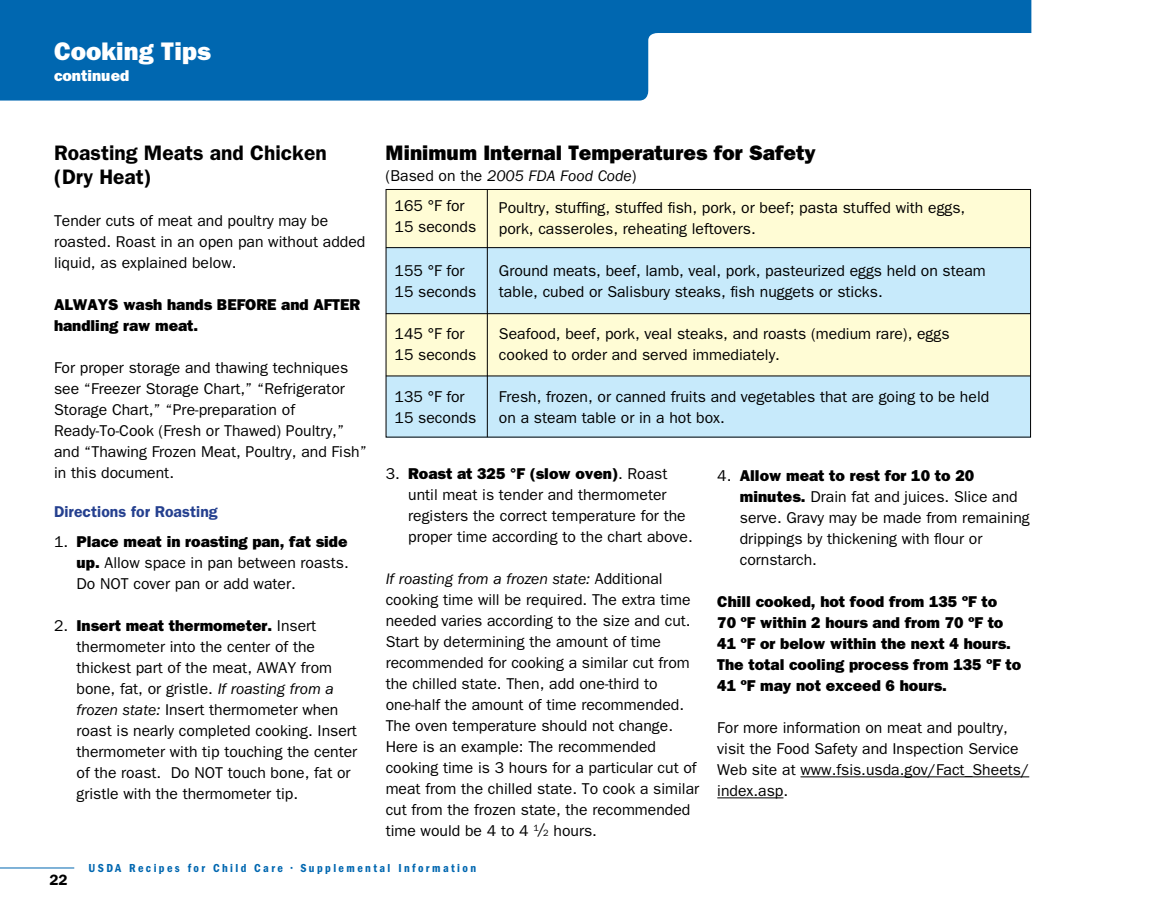
<style>
.page{position:relative;width:1175px;height:905px;background:#fff}
.page>*{position:absolute;margin:0;border:0;box-sizing:border-box;transform-origin:0 0}
.t1{font:800 25.5px "Franklin Gothic";color:#fff}
.t2{font:800 21px "Franklin Gothic";color:#000}
.t3{font:600 21px/24px "Franklin Gothic";color:#000}
.t4{font:15.75px/21px "Franklin Gothic";color:#000}
.t5{font:800 15.75px/21px "Franklin Gothic";color:#000}
.t6{font:600 15.75px "Franklin Gothic";letter-spacing:.005em;color:#25408f}
.t7{font:800 15.75px "Franklin Gothic";color:#fff}
.t8{font:600 15px "Franklin Gothic";color:#000}
.t9{font:600 condensed 12px "Franklin Gothic";letter-spacing:.2em;color:#0067b0}
.s1{font-weight:800}
.s2{font-style:italic}
.s3{font-size:9.15px}
</style>
<div class="page">
<svg style="left:0;top:0;width:1031px;height:101px;fill:#0067b0"></svg>
<hr style="left:0;top:867px;width:74px;height:1px;background:#0067b0">
<hr style="left:800px;top:776px;width:229px;height:1px;background:#000">
<hr style="left:717px;top:797px;width:66px;height:1px;background:#000">
<div style="left:386px;top:189px;width:644px;height:59px;background:#fffcd5"></div>
<div style="left:386px;top:314px;width:644px;height:62px;background:#fffcd5"></div>
<div style="left:386px;top:247px;width:644px;height:67px;background:#c7eafb"></div>
<div style="left:386px;top:376px;width:644px;height:61px;background:#c7eafb"></div>
<hr style="left:386px;top:247px;width:644px;height:1px;background:#000">
<hr style="left:386px;top:313px;width:644px;height:1px;background:#000">
<hr style="left:386px;top:375px;width:644px;height:1px;background:#000">
<div style="left:386px;top:189px;width:644px;height:248px;border:1px solid #000"></div>
<hr style="left:487px;top:189px;width:1px;height:248px;background:#000">
<h1 class="t1" style="left:54px;top:36px;width:158px">Cooking Tips</h1>
<p class="t7" style="left:54px;top:66px;width:77px">continued</p>
<h2 class="t3" style="left:54px;top:141px;width:274px">Roasting Meats and Chicken (Dry Heat)</h2>
<p class="t4" style="left:54px;top:210px;width:313px">Tender cuts of meat and poultry may be roasted. Roast in an open pan without added liquid, as explained below.</p>
<p class="t5" style="left:54px;top:294px;width:308px">ALWAYS wash hands BEFORE and AFTER handling raw meat.</p>
<p class="t4" style="left:54px;top:357px;width:314px">For proper storage and thawing techniques see “Freezer Storage Chart,” “Refrigerator Storage Chart,” “Pre-preparation of Ready-To-Cook (Fresh or Thawed) Poultry,” and “Thawing Frozen Meat, Poultry, and Fish” in this document.</p>
<p class="t6" style="left:54px;top:502px;width:165px">Directions for Roasting</p>
<p class="t4" style="left:77px;top:531px;width:274px;text-align:justify;text-indent:-23px">1. <span class="s1">Place meat in roasting pan, fat side up.</span> Allow space in pan between roasts.<br>Do NOT cover pan or add water.</p>
<p class="t4" style="left:77px;top:615px;width:282px;text-indent:-23px">2. <span class="s1">Insert meat thermometer.</span> Insert thermometer into the center of the thickest part of the meat, AWAY from bone, fat, or gristle. <span class="s2">If roasting from a frozen state:</span> Insert thermometer when roast is nearly completed cooking. Insert thermometer with tip touching the center of the roast. Do NOT touch bone, fat or gristle with the thermometer tip.</p>
<h2 class="t2" style="left:386px;top:140px;width:432px">Minimum Internal Temperatures for Safety</h2>
<p class="t4" style="left:394px;top:161px;width:243px;line-height:29.8px;text-indent:-9px">(Based on the <span class="s2">2005 FDA Food Code</span>)<br>165 °F for</p>
<p class="t4" style="left:394px;top:216px;width:83px">15 seconds</p>
<p class="t4" style="left:394px;top:260px;width:83px">155 °F for<br>15 seconds</p>
<p class="t4" style="left:394px;top:323px;width:83px">145 °F for<br>15 seconds</p>
<p class="t4" style="left:394px;top:386px;width:83px">135 °F for<br>15 seconds</p>
<p class="t4" style="left:499px;top:197px;width:468px">Poultry, stuffing, stuffed fish, pork, or beef; pasta stuffed with eggs, pork, casseroles, reheating leftovers.</p>
<p class="t4" style="left:499px;top:260px;width:488px">Ground meats, beef, lamb, veal, pork, pasteurized eggs held on steam table, cubed or Salisbury steaks, fish nuggets or sticks.</p>
<p class="t4" style="left:499px;top:323px;width:452px">Seafood, beef, pork, veal steaks, and roasts (medium rare), eggs cooked to order and served immediately.</p>
<p class="t4" style="left:499px;top:386px;width:492px">Fresh, frozen, or canned fruits and vegetables that are going to be held on a steam table or in a hot box.</p>
<p class="t4" style="left:408px;top:463px;width:286px;text-indent:-23px">3. <span class="s1">Roast at 325 °F (slow oven)</span>. Roast until meat is tender and thermometer registers the correct temperature for the proper time according to the chart above.</p>
<p class="t4" style="left:386px;top:568px;width:315px"><span class="s2">If roasting from a frozen state:</span> Additional cooking time will be required. The extra time needed varies according to the size and cut.<br>Start by determining the amount of time recommended for cooking a similar cut from the chilled state. Then, add one-third to one-half the amount of time recommended.<br>The oven temperature should not change.<br>Here is an example: The recommended cooking time is 3 hours for a particular cut of meat from the chilled state. To cook a similar cut from the frozen state, the recommended time would be 4 to 4 <sup>1</sup>/<span class="s3">2</span> hours.</p>
<p class="t4" style="left:740px;top:465px;width:291px;text-indent:-23px">4. <span class="s1">Allow meat to rest for 10 to 20 minutes.</span> Drain fat and juices. Slice and serve. Gravy may be made from remaining drippings by thickening with flour or cornstarch.</p>
<p class="t5" style="left:717px;top:591px;width:305px">Chill cooked, hot food from 135 ºF to<br>70 ºF within 2 hours and from 70 ºF to 41 ºF or below within the next 4 hours.<br>The total cooling process from 135 ºF to 41 ºF may not exceed 6 hours.</p>
<p class="t4" style="left:717px;top:717px;width:313px">For more information on meat and poultry, visit the Food Safety and Inspection Service Web site at www.fsis.usda.gov/Fact_Sheets/ index.asp.</p>
<p class="t8" style="left:50px;top:870px;width:20px">22</p>
<p class="t9" style="left:88px;top:861px;width:389px">USDA Recipes for Child Care • Supplemental Information</p>
</div>
